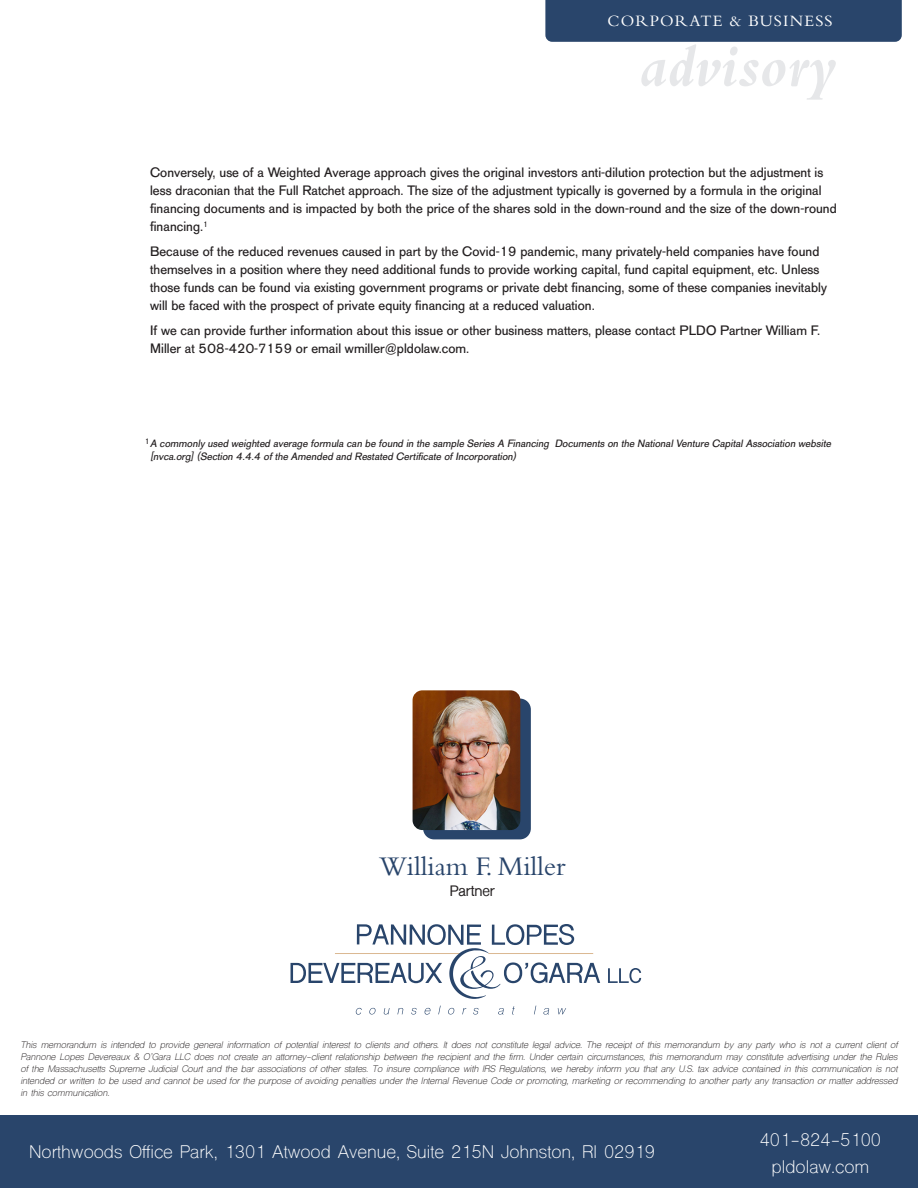
<style>
.page{position:relative;width:918px;height:1188px;background:#fff}
.page>*{position:absolute;margin:0;border:0;box-sizing:border-box;transform-origin:0 0}
.t1{font:italic 700 61.5px "Bembo";color:#e6e7e9}
.t2{font:28.05px "Bembo";letter-spacing:-.005em;color:#29456b}
.t3{font:17.25px "Shree Dev 0714";color:#fff}
.t4{font:16.5px "Bembo";letter-spacing:.07em;color:#fff}
.t5{font:700 14.1px "Shree Dev 0714";letter-spacing:-.01em;color:#231f20}
.t6{font:13.5px/18px "AG Old Face";letter-spacing:.005em;color:#231f20}
.t7{font:italic 10.5px/12.8px "AG Old Face";color:#231f20}
.t8{font:italic 9px/12px "Shree Dev 0714";letter-spacing:-.01em;color:#231f20;text-align:justify}
.t9{font:7.8px "AG Old Face";color:#231f20}
</style>
<div class="page">
<div style="left:545px;top:0;width:357px;height:42px;background:#29456b"></div>
<svg style="left:608px;top:968px;width:33px;height:15px"></svg>
<svg style="left:356px;top:1008px;width:6px;height:7px"></svg>
<svg style="left:369px;top:1008px;width:7px;height:6px"></svg>
<svg style="left:384px;top:1008px;width:6px;height:7px"></svg>
<svg style="left:397px;top:1008px;width:6px;height:6px"></svg>
<svg style="left:411px;top:1008px;width:6px;height:7px"></svg>
<svg style="left:424px;top:1008px;width:7px;height:7px"></svg>
<svg style="left:438px;top:1006px;width:3px;height:8px"></svg>
<svg style="left:448px;top:1008px;width:6px;height:6px"></svg>
<svg style="left:462px;top:1008px;width:4px;height:6px"></svg>
<svg style="left:473px;top:1008px;width:6px;height:7px"></svg>
<svg style="left:498px;top:1008px;width:6px;height:7px"></svg>
<svg style="left:512px;top:1006px;width:3px;height:9px"></svg>
<svg style="left:543px;top:1008px;width:6px;height:7px"></svg>
<svg style="left:558px;top:1008px;width:8px;height:6px"></svg>
<svg style="left:291px;top:924px;width:309px;height:75px"></svg>
<div style="left:0;top:1116px;width:918px;height:72px;background:#29456b"></div>
<div style="left:423px;top:699px;width:108px;height:140px;background:#29456b;border-radius:11px"></div>
<img style="left:413px;top:690px;width:107px;height:140px">
<p class="t4" style="left:608px;top:11px;width:227px">CORPORATE &amp; BUSINESS</p>
<p class="t1" style="left:640px;top:33px;width:199px">advisory</p>
<p class="t6" style="left:150px;top:164px;width:688px">Conversely, use of a Weighted Average approach gives the original investors anti-dilution protection but the adjustment is less draconian that the Full Ratchet approach. The size of the adjustment typically is governed by a formula in the original financing documents and is impacted by both the price of the shares sold in the down-round and the size of the down-round financing.<sup>1</sup></p>
<p class="t6" style="left:150px;top:243px;width:678px">Because of the reduced revenues caused in part by the Covid-19 pandemic, many privately-held companies have found themselves in a position where they need additional funds to provide working capital, fund capital equipment, etc. Unless those funds can be found via existing government programs or private debt financing, some of these companies inevitably will be faced with the prospect of private equity financing at a reduced valuation.</p>
<p class="t6" style="left:150px;top:322px;width:672px">If we can provide further information about this issue or other business matters, please contact PLDO Partner William F.<br>Miller at 508-420-7159 or email wmiller@pldolaw.com.</p>
<p class="t9" style="left:145px;top:437px;width:6px">1</p>
<p class="t7" style="left:150px;top:438px;width:685px">A commonly used weighted average formula can be found in the sample Series A Financing Documents on the National Venture Capital Association website [nvca.org] (Section 4.4.4 of the Amended and Restated Certificate of Incorporation)</p>
<p class="t2" style="left:379px;top:849px;width:188px">William F. Miller</p>
<p class="t5" style="left:450px;top:882px;width:47px">Partner</p>
<p class="t8" style="left:21px;top:1040px;width:879px">This memorandum is intended to provide general information of potential interest to clients and others. It does not constitute legal advice. The receipt of this memorandum by any party who is not a current client of Pannone Lopes Devereaux &amp; O’Gara LLC does not create an attorney-client relationship between the recipient and the firm. Under certain circumstances, this memorandum may constitute advertising under the Rules of the Massachusetts Supreme Judicial Court and the bar associations of other states. To insure compliance with IRS Regulations, we hereby inform you that any U.S. tax advice contained in this communication is not intended or written to be used and cannot be used for the purpose of avoiding penalties under the Internal Revenue Code or promoting, marketing or recommending to another party any transaction or matter addressed in this communication.</p>
<p class="t3" style="left:29px;top:1141px;width:627px">Northwoods Office Park, 1301 Atwood Avenue, Suite 215N Johnston, RI 02919</p>
<p class="t3" style="left:760px;top:1130px;width:123px">401-824-5100</p>
<p class="t3" style="left:772px;top:1157px;width:99px">pldolaw.com</p>
</div>
